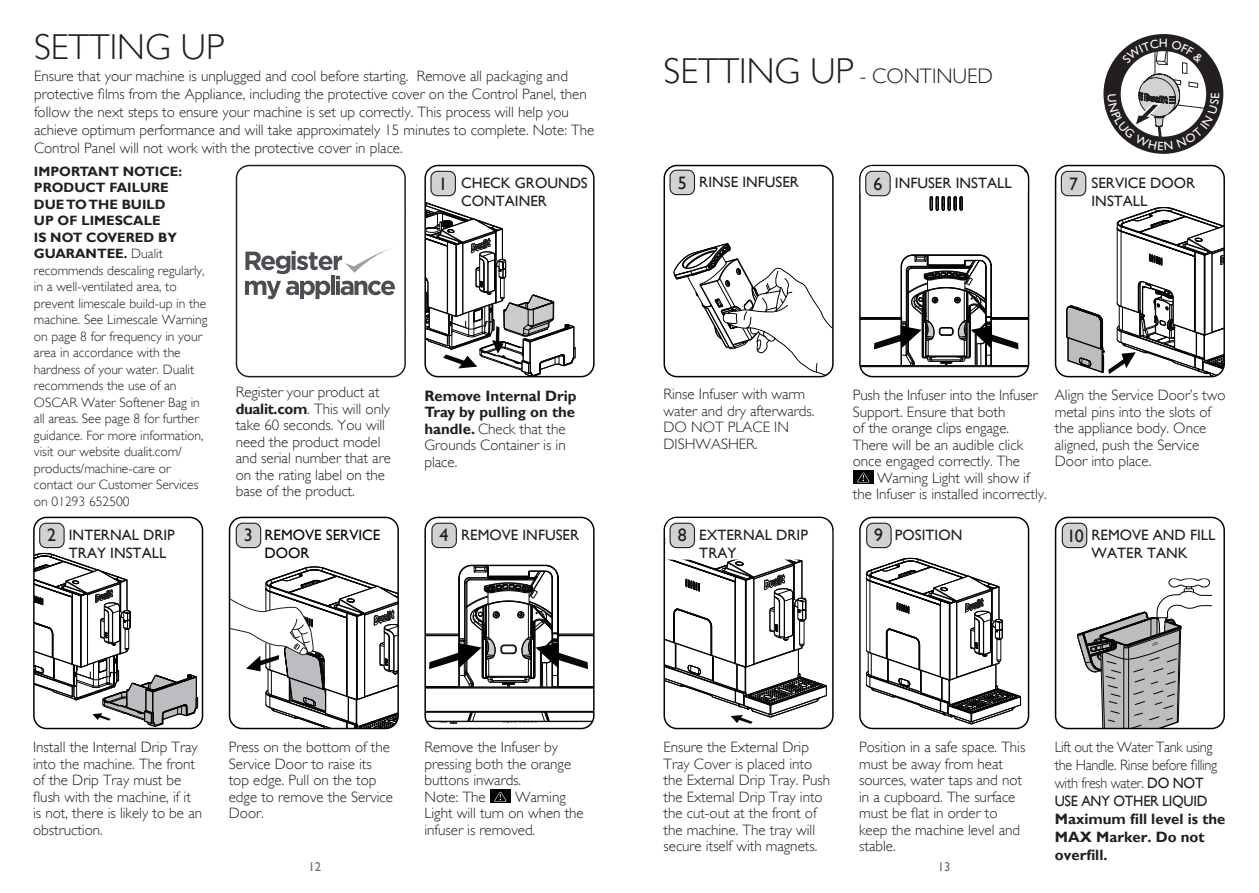
<style>
.page{position:relative;width:1259px;height:893px;background:#fff}
.page>*{position:absolute;margin:0;border:0;box-sizing:border-box;transform-origin:0 0}
.t1{font:300 36px "Gill Sans";color:#231f20}
.t2{font:300 21px "Gill Sans";color:#231f20}
.t3{font:700 18.3px "Gill Sans";color:#231f20}
.t4{font:18px "Gill Sans";color:#231f20}
.t5{font:300 15px/16.5px "Gill Sans";color:#231f20}
.t6{font:15px/18px "Gill Sans";color:#231f20}
.t7{font:300 15px/18px "Gill Sans";letter-spacing:-.02em;color:#231f20;scale:.95 1}
.t8{font:700 15px/16.5px "Gill Sans";color:#231f20}
.t9{font:700 15px/18px "Gill Sans";color:#231f20}
.t10{font:15px/18px "Gill Sans";color:#040503}
.t11{font:300 13.5px/16.5px "Gill Sans";color:#231f20}
.t12{font:12.75px "Gill Sans";color:#6c6d70}
.s1{font-weight:700}
.s2{font-weight:300}
.s3{font-size:36px}
.s4{font-size:18px}
.s5{font-weight:400}
</style>
<div class="page">
<hr style="left:620px;top:636px;width:1px;height:51px;background:#050504">
<svg style="left:427px;top:517px;width:167px;height:207px"></svg>
<div style="left:424px;top:517px;width:170px;height:212px;border:2px solid #040503;border-radius:13px"></div>
<div style="left:424px;top:165px;width:170px;height:212px;border:2px solid #040503;border-radius:13px"></div>
<svg style="left:229px;top:567px;width:170px;height:161px"></svg>
<div style="left:229px;top:517px;width:170px;height:212px;border:2px solid #040503;border-radius:13px"></div>
<div style="left:431px;top:171px;width:24px;height:25px;background:#d1d2d4;border-radius:6px"></div>
<div style="left:430px;top:171px;width:26px;height:25px;border:1px solid #231f20;border-radius:6px"></div>
<svg style="left:34px;top:553px;width:164px;height:173px"></svg>
<div style="left:33px;top:517px;width:170px;height:212px;border:2px solid #040503;border-radius:13px"></div>
<div style="left:40px;top:523px;width:24px;height:25px;background:#d1d2d4;border-radius:6px"></div>
<div style="left:39px;top:523px;width:26px;height:25px;border:1px solid #231f20;border-radius:6px"></div>
<div style="left:236px;top:523px;width:25px;height:25px;background:#d1d2d4;border-radius:6px"></div>
<div style="left:236px;top:523px;width:25px;height:25px;border:1px solid #231f20;border-radius:6px"></div>
<div style="left:432px;top:523px;width:24px;height:25px;background:#d1d2d4;border-radius:6px"></div>
<div style="left:431px;top:523px;width:26px;height:25px;border:1px solid #231f20;border-radius:6px"></div>
<svg style="left:1077px;top:578px;width:135px;height:148px"></svg>
<div style="left:1054px;top:517px;width:171px;height:212px;border:2px solid #040503;border-radius:13px"></div>
<svg style="left:1066px;top:207px;width:158px;height:170px"></svg>
<div style="left:1054px;top:165px;width:171px;height:212px;border:2px solid #040503;border-radius:13px"></div>
<hr style="left:1047px;top:319px;width:1px;height:46px;background:#050504">
<div style="left:859px;top:517px;width:170px;height:212px;border:2px solid #040503;border-radius:13px"></div>
<div style="left:1061px;top:171px;width:24px;height:25px;background:#d1d2d4;border-radius:6px"></div>
<div style="left:1060px;top:171px;width:26px;height:25px;border:1px solid #231f20;border-radius:6px"></div>
<div style="left:663px;top:517px;width:170px;height:212px;border:2px solid #040503;border-radius:13px"></div>
<div style="left:866px;top:523px;width:25px;height:25px;background:#d1d2d4;border-radius:6px"></div>
<div style="left:866px;top:523px;width:25px;height:25px;border:1px solid #231f20;border-radius:6px"></div>
<div style="left:1062px;top:523px;width:24px;height:25px;background:#d1d2d4;border-radius:6px"></div>
<div style="left:1061px;top:523px;width:26px;height:25px;border:1px solid #231f20;border-radius:6px"></div>
<svg style="left:673px;top:243px;width:160px;height:134px"></svg>
<div style="left:663px;top:165px;width:170px;height:212px;border:2px solid #040503;border-radius:13px"></div>
<div style="left:670px;top:170px;width:24px;height:25px;background:#d1d2d4;border-radius:6px"></div>
<div style="left:669px;top:170px;width:26px;height:25px;border:1px solid #231f20;border-radius:6px"></div>
<div style="left:1103px;top:34px;width:120px;height:120px;background:#231f20;border-radius:50%"></div>
<svg style="left:664px;top:518px;width:168px;height:206px"></svg>
<div style="left:670px;top:523px;width:24px;height:25px;background:#d1d2d4;border-radius:6px"></div>
<div style="left:669px;top:523px;width:26px;height:25px;border:1px solid #231f20;border-radius:6px"></div>
<svg style="left:866px;top:558px;width:155px;height:166px"></svg>
<svg style="left:860px;top:166px;width:168px;height:211px"></svg>
<div style="left:865px;top:171px;width:25px;height:25px;background:#d1d2d4;border-radius:6px"></div>
<div style="left:865px;top:171px;width:25px;height:25px;border:1px solid #231f20;border-radius:6px"></div>
<div style="left:490px;top:789px;width:21px;height:14px;background:#040503"></div>
<svg style="left:494px;top:792px;width:12px;height:10px"></svg>
<div style="left:853px;top:470px;width:20px;height:14px;background:#040503"></div>
<svg style="left:857px;top:473px;width:12px;height:10px"></svg>
<svg style="left:425px;top:202px;width:150px;height:175px"></svg>
<svg style="left:245px;top:248px;width:150px;height:52px"></svg>
<div style="left:236px;top:165px;width:170px;height:212px;border:2px solid #231f20;border-radius:13px"></div>
<svg style="left:1107px;top:39px;width:112px;height:111px"></svg>
<h1 class="t1" style="left:34px;top:25px;width:192px">SETTING UP</h1>
<p class="t5" style="left:34px;top:67px;width:562px;line-height:18px">Ensure that your machine is unplugged and cool before starting. Remove all packaging and protective films from the Appliance, including the protective cover on the Control Panel, then follow the next steps to ensure your machine is set up correctly. This process will help you achieve optimum performance and will take approximately 15 minutes to complete. Note: The Control Panel will not work with the protective cover in place.</p>
<p class="t11" style="left:34px;top:163px;width:175px"><span class="s1">IMPORTANT NOTICE:<br>PRODUCT FAILURE<br>DUE TO THE BUILD<br>UP OF LIMESCALE<br>IS NOT COVERED BY<br>GUARANTEE.</span> Dualit recommends descaling regularly, in a well-ventilated area, to prevent limescale build-up in the machine. See Limescale Warning on page 8 for frequency in your area in accordance with the hardness of your water. Dualit recommends the use of an<br>OSCAR Water Softener Bag in all areas. See page 8 for further guidance. For more information, visit our website dualit.com/ products/machine-care or contact our Customer Services on 01293 652500</p>
<p class="t6" style="left:461px;top:174px;width:128px">CHECK GROUNDS<br>CONTAINER</p>
<p class="t4" style="left:438px;top:174px;width:10px">1</p>
<p class="t3" style="left:1px;top:231px;width:208px">UALIT.COM/REGISTER</p>
<p class="t3" style="left:-2px;top:286px;width:85px">BY POST</p>
<p class="t5" style="left:236px;top:384px;width:157px">Register your product at <span class="s1">dualit.com</span>. This will only take 60 seconds. You will need the product model and serial number that are on the rating label on the base of the product.</p>
<p class="t8" style="left:424px;top:388px;width:154px">Remove Internal Drip<br>Tray by pulling on the handle. <span class="s2">Check that the<br>Grounds Container is in place.</span></p>
<h2 class="t2" style="left:663px;top:64px;width:331px"><span class="s3">SETTING UP</span> - CONTINUED</h2>
<p class="t6" style="left:677px;top:173px;width:123px"><span class="s4">5</span> RINSE INFUSER</p>
<p class="t6" style="left:873px;top:174px;width:140px"><span class="s4">6</span> INFUSER INSTALL</p>
<p class="t4" style="left:1069px;top:174px;width:10px">7</p>
<p class="t6" style="left:1091px;top:174px;width:105px">SERVICE DOOR<br>INSTALL</p>
<p class="t5" style="left:663px;top:386px;width:152px">Rinse Infuser with warm water and dry afterwards.<br>DO NOT PLACE IN<br>DISHWASHER.</p>
<p class="t5" style="left:853px;top:387px;width:186px">Push the Infuser into the Infuser<br>Support. Ensure that both<br>of the orange clips engage.<br>There will be an audible click once engaged correctly. The</p>
<p class="t5" style="left:853px;top:470px;width:195px;text-align:center">Warning Light will show if<br>the Infuser is installed incorrectly.</p>
<p class="t5" style="left:1054px;top:387px;width:172px">Align the Service Door’s two metal pins into the slots of the appliance body. Once aligned, push the Service<br>Door into place.</p>
<p class="t4" style="left:47px;top:524px;width:10px">2</p>
<p class="t4" style="left:244px;top:524px;width:10px">3</p>
<p class="t6" style="left:69px;top:526px;width:108px">INTERNAL DRIP<br>TRAY INSTALL</p>
<p class="t10" style="left:264px;top:526px;width:117px">REMOVE SERVICE<br>DOOR</p>
<p class="t6" style="left:439px;top:526px;width:141px"><span class="s4">4</span> REMOVE INFUSER</p>
<p class="t6" style="left:699px;top:526px;width:110px;text-indent:-22px"><span class="s4">8</span> EXTERNAL DRIP<br>TRAY</p>
<p class="t4" style="left:874px;top:524px;width:10px">9</p>
<p class="t6" style="left:895px;top:526px;width:69px">POSITION</p>
<p class="t6" style="left:1066px;top:526px;width:150px;text-align:center"><span class="s4">10</span> REMOVE AND FILL<br>WATER TANK</p>
<p class="t5" style="left:33px;top:739px;width:170px">Install the Internal Drip Tray into the machine. The front of the Drip Tray must be flush with the machine, if it is not, there is likely to be an obstruction.</p>
<p class="t5" style="left:229px;top:739px;width:166px">Press on the bottom of the<br>Service Door to raise its top edge. Pull on the top edge to remove the Service<br>Door.</p>
<p class="t5" style="left:424px;top:739px;width:148px">Remove the Infuser by pressing both the orange buttons inwards.<br>Note: The</p>
<p class="t5" style="left:424px;top:788px;width:161px;text-indent:91px">Warning<br>Light will turn on when the infuser is removed.</p>
<p class="t5" style="left:663px;top:739px;width:168px">Ensure the External Drip<br>Tray Cover is placed into the External Drip Tray. Push the External Drip Tray into the cut-out at the front of the machine. The tray will secure itself with magnets.</p>
<p class="t5" style="left:859px;top:739px;width:168px">Position in a safe space. This must be away from heat sources, water taps and not in a cupboard. The surface must be flat in order to keep the machine level and stable.</p>
<p class="t7" style="left:1054px;top:738px;width:172px">Lift out the Water Tank using the Handle. Rinse before filling with fresh water. <span class="s5">DO NOT<br>USE ANY OTHER LIQUID</span></p>
<p class="t9" style="left:1054px;top:810px;width:172px">Maximum fill level is the<br>MAX Marker. Do not overfill.</p>
<p class="t12" style="left:308px;top:859px;width:14px">12</p>
<p class="t12" style="left:938px;top:859px;width:14px">13</p>
</div>
